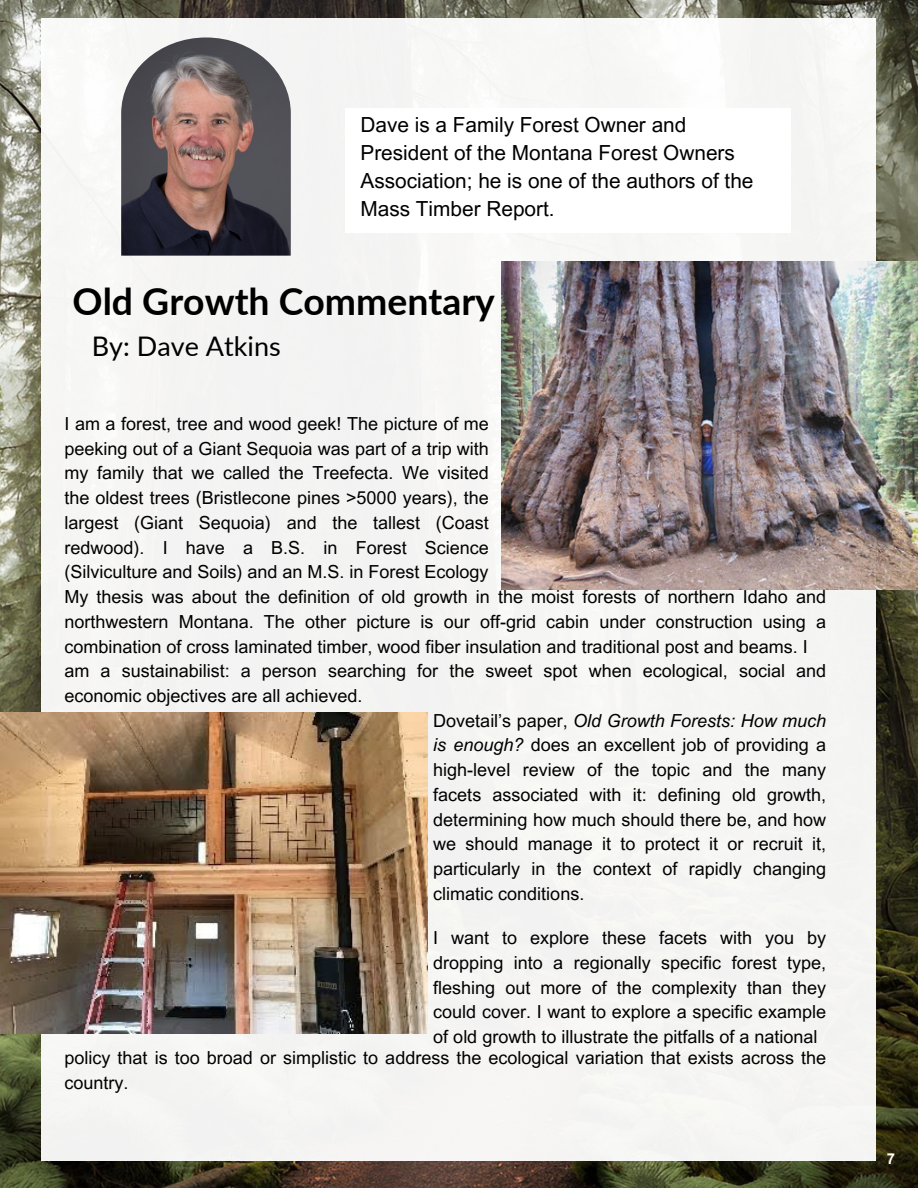
<style>
.page{position:relative;width:918px;height:1188px;background:#fff}
.page>*{position:absolute;margin:0;border:0;box-sizing:border-box;transform-origin:0 0}
.t1{font:700 37.35px "Lato";color:#000}
.t2{font:27px "Lato";color:#000}
.t3{font:20.85px/28.2px "Arial MT Pro";color:#000}
.t4{font:18px/24.8px "Arial MT Pro";color:#000;text-align:justify}
.t5{font:italic 18px "Arial MT Pro";color:#000}
.t6{font:700 15px "Arial MT Pro";color:#fff}
.s1{font-style:normal}
.s2{font-style:italic}
</style>
<div class="page">
<img style="left:0;top:0;width:918px;height:1188px">
<div style="left:41px;top:18px;width:834px;height:1143px;background:#f5f5f4"></div>
<img style="left:0;top:713px;width:428px;height:320px">
<img style="left:502px;top:261px;width:416px;height:329px">
<img style="left:121px;top:37px;width:170px;height:219px">
<div style="left:345px;top:109px;width:446px;height:124px;background:#fff"></div>
<p class="t3" style="left:360px;top:113px;width:395px">Dave is a Family Forest Owner and President of the Montana Forest Owners Association; he is one of the authors of the Mass Timber Report.</p>
<h1 class="t1" style="left:73px;top:278px;width:424px">Old Growth Commentary</h1>
<h2 class="t2" style="left:92px;top:329px;width:190px">By: Dave Atkins</h2>
<p class="t4" style="left:64px;top:414px;width:426px">I am a forest, tree and wood geek! The picture of me peeking out of a Giant Sequoia was part of a trip with my family that we called the Treefecta. We visited the oldest trees (Bristlecone pines &gt;5000 years), the largest (Giant Sequoia) and the tallest (Coast redwood). I have a B.S. in Forest Science (Silviculture and Soils) and an M.S. in Forest Ecology</p>
<p class="t4" style="left:64px;top:587px;width:763px">My thesis was about the definition of old growth in the moist forests of northern Idaho and</p>
<p class="t4" style="left:64px;top:612px;width:763px">northwestern Montana. The other picture is our off-grid cabin under construction using a</p>
<p class="t4" style="left:64px;top:636px;width:745px">combination of cross laminated timber, wood fiber insulation and traditional post and beams. I</p>
<p class="t4" style="left:64px;top:661px;width:763px">am a sustainabilist: a person searching for the sweet spot when ecological, social and</p>
<p class="t4" style="left:64px;top:686px;width:300px">economic objectives are all achieved.</p>
<p class="t5" style="left:433px;top:714px;width:394px"><span class="s1">Dovetail’s paper,</span> Old Growth Forests: How much</p>
<p class="t4" style="left:433px;top:735px;width:394px"><span class="s2">is enough?</span> does an excellent job of providing a</p>
<p class="t4" style="left:433px;top:760px;width:394px">high-level review of the topic and the many</p>
<p class="t4" style="left:433px;top:784px;width:394px">facets associated with it: defining old growth,</p>
<p class="t4" style="left:433px;top:809px;width:394px">determining how much should there be, and how</p>
<p class="t4" style="left:433px;top:834px;width:394px">we should manage it to protect it or recruit it,</p>
<p class="t4" style="left:433px;top:859px;width:394px">particularly in the context of rapidly changing</p>
<p class="t4" style="left:433px;top:883px;width:153px">climatic conditions.</p>
<p class="t4" style="left:433px;top:928px;width:394px">I want to explore these facets with you by dropping into a regionally specific forest type, fleshing out more of the complexity than they could cover. I want to explore a specific example of old growth to illustrate the pitfalls of a national</p>
<p class="t4" style="left:64px;top:1048px;width:763px">policy that is too broad or simplistic to address the ecological variation that exists across the country.</p>
<p class="t6" style="left:887px;top:1153px;width:10px">7</p>
</div>
